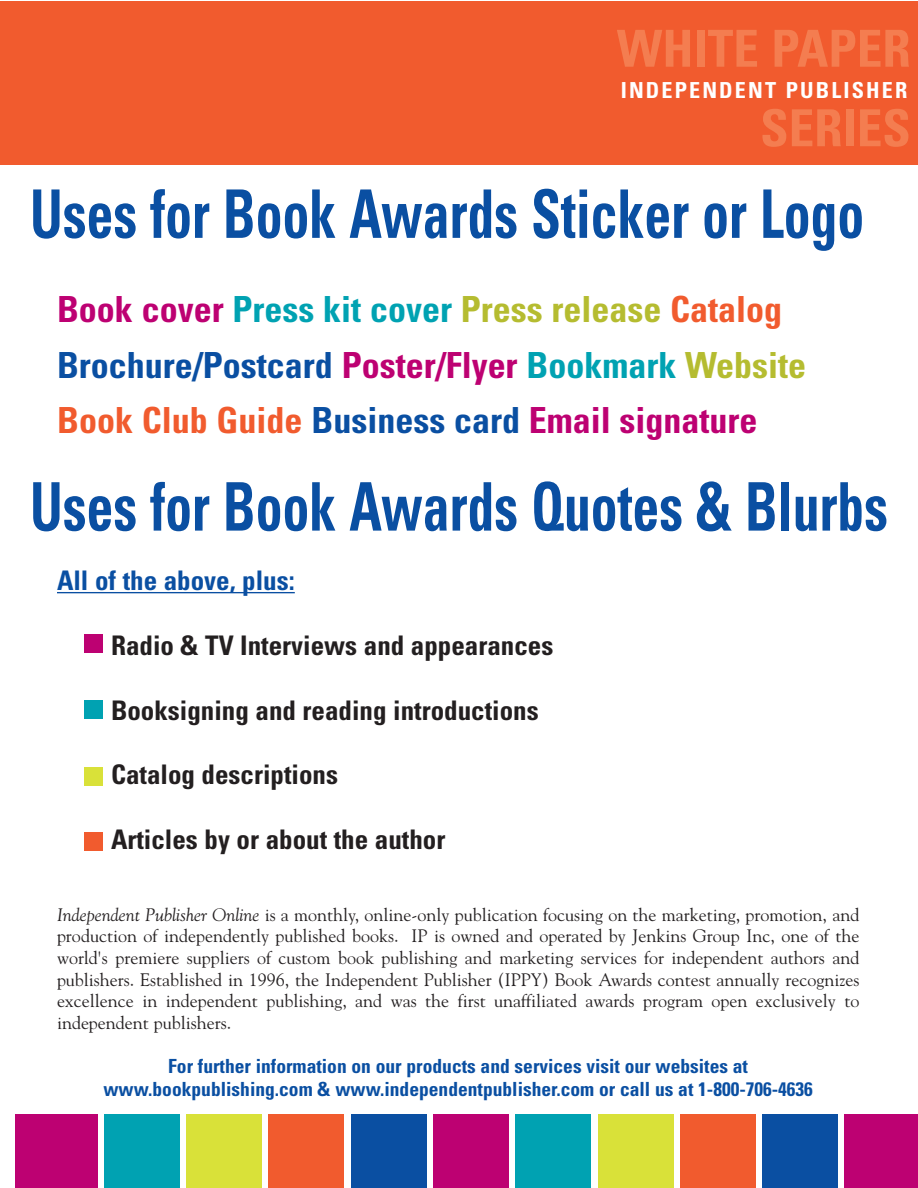
<style>
.page{position:relative;width:918px;height:1188px;background:#fff}
.page>*{position:absolute;margin:0;border:0;box-sizing:border-box;transform-origin:0 0}
.t1{font:700 condensed 67.05px "Univers";color:#0a4fa2;scale:.8 1}
.t2{font:700 condensed 51.15px/79.5px "Univers";color:#f47d50;text-align:right}
.t3{font:700 condensed 36px/55.5px "Univers";color:#bd0172}
.t4{font:700 condensed 27px "Univers";color:#231f20}
.t5{font:700 condensed 27px "Univers";color:#0a4fa2}
.t6{font:700 condensed 22.05px "Univers";letter-spacing:.095em;color:#fff}
.t7{font:700 condensed 19.5px/23.4px "Univers";color:#0a4fa2;text-align:center}
.t8{font:18px/21.6px "Goudy";color:#231f20;text-align:justify}
.s1{color:#00a2b2}
.s2{color:#b5bc30}
.s3{color:#f15b2e}
.s4{color:#0a4fa2}
.s5{font-style:italic}
</style>
<div class="page">
<hr style="left:57px;top:592px;width:238px;height:1px;background:#0a4fa2">
<hr style="left:0;top:1px;width:2px;height:164px;background:#d9e139">
<div style="left:1px;top:1px;width:917px;height:164px;background:#f15b2e"></div>
<div style="left:15px;top:1114px;width:82px;height:73px;background:#bd0172"></div>
<div style="left:104px;top:1114px;width:76px;height:73px;background:#00a2b2"></div>
<div style="left:186px;top:1114px;width:76px;height:73px;background:#d9e139"></div>
<div style="left:268px;top:1114px;width:76px;height:73px;background:#f15b2e"></div>
<div style="left:351px;top:1114px;width:76px;height:73px;background:#0a4fa2"></div>
<div style="left:433px;top:1114px;width:76px;height:73px;background:#bd0172"></div>
<div style="left:515px;top:1114px;width:76px;height:73px;background:#00a2b2"></div>
<div style="left:598px;top:1114px;width:76px;height:73px;background:#d9e139"></div>
<div style="left:680px;top:1114px;width:76px;height:73px;background:#f15b2e"></div>
<div style="left:763px;top:1114px;width:75px;height:73px;background:#0a4fa2"></div>
<div style="left:845px;top:1114px;width:73px;height:73px;background:#bd0172"></div>
<div style="left:85px;top:634px;width:18px;height:19px;background:#bd0172"></div>
<div style="left:85px;top:701px;width:18px;height:18px;background:#00a2b2"></div>
<div style="left:85px;top:767px;width:18px;height:18px;background:#d9e139"></div>
<div style="left:85px;top:832px;width:18px;height:18px;background:#f15b2e"></div>
<h2 class="t2" style="left:617px;top:14px;width:295px">WHITE PAPER<br>SERIES</h2>
<p class="t6" style="left:621px;top:82px;width:288px">INDEPENDENT PUBLISHER</p>
<h1 class="t1" style="left:30px;top:189px;width:1044px">Uses for Book Awards Sticker or Logo</h1>
<h3 class="t3" style="left:57px;top:285px;width:751px">Book cover <span class="s1">Press kit cover</span> <span class="s2">Press release</span> <span class="s3">Catalog<br></span><span class="s4">Brochure/Postcard</span> Poster/Flyer <span class="s1">Bookmark</span> <span class="s2">Website<br></span><span class="s3">Book Club Guide</span> <span class="s4">Business card</span> Email signature</h3>
<h1 class="t1" style="left:30px;top:482px;width:1074px">Uses for Book Awards Quotes &amp; Blurbs</h1>
<h3 class="t5" style="left:57px;top:570px;width:239px">All of the above, plus:</h3>
<h3 class="t4" style="left:111px;top:635px;width:444px">Radio &amp; TV Interviews and appearances</h3>
<h3 class="t4" style="left:111px;top:700px;width:429px">Booksigning and reading introductions</h3>
<h3 class="t4" style="left:111px;top:765px;width:229px">Catalog descriptions</h3>
<h3 class="t4" style="left:111px;top:830px;width:336px">Articles by or about the author</h3>
<p class="t8" style="left:57px;top:905px;width:804px"><span class="s5">Independent Publisher Online</span> is a monthly, online-only publication focusing on the marketing, promotion, and production of independently published books. IP is owned and operated by Jenkins Group Inc, one of the world's premiere suppliers of custom book publishing and marketing services for independent authors and publishers. Established in 1996, the Independent Publisher (IPPY) Book Awards contest annually recognizes excellence in independent publishing, and was the first unaffiliated awards program open exclusively to independent publishers.</p>
<p class="t7" style="left:103px;top:1056px;width:711px">For further information on our products and services visit our websites at www.bookpublishing.com &amp; www.independentpublisher.com or call us at 1-800-706-4636</p>
</div>
